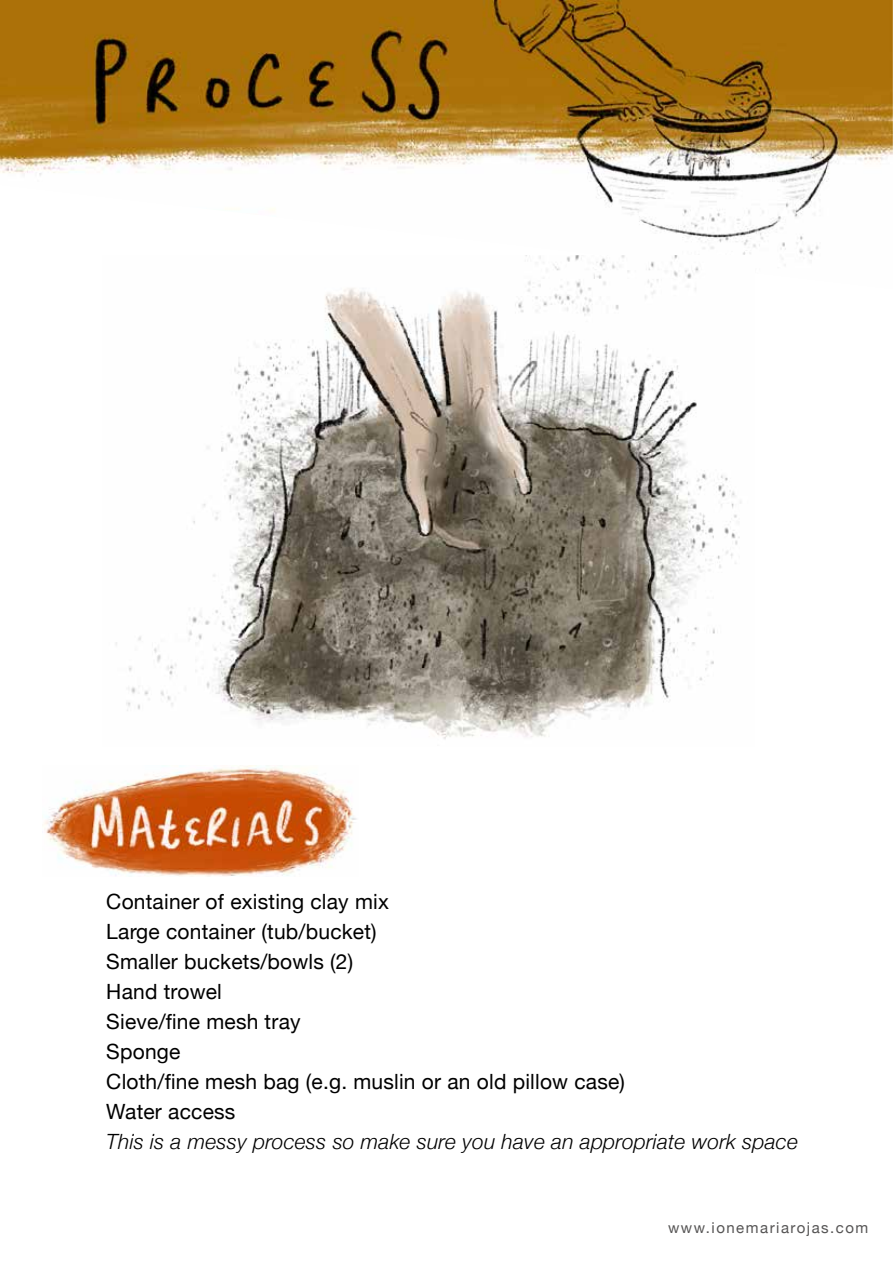
<style>
.page{position:relative;width:893px;height:1263px;background:#fff}
.page>*{position:absolute;margin:0;border:0;box-sizing:border-box;transform-origin:0 0}
.t1{font:21px/30px "Helvetica Neue";letter-spacing:.01em;color:#000}
.t2{font:italic 300 21px "Helvetica Neue";letter-spacing:.01em;color:#000}
.t3{font:15px "Helvetica Neue";letter-spacing:.1em;color:#555454}
</style>
<div class="page">
<img style="left:0;top:0;width:893px;height:266px">
<img style="left:43px;top:765px;width:313px;height:112px">
<img style="left:102px;top:255px;width:653px;height:484px">
<p class="t1" style="left:106px;top:887px;width:520px">Container of existing clay mix<br>Large container (tub/bucket)<br>Smaller buckets/bowls (2)<br>Hand trowel<br>Sieve/fine mesh tray<br>Sponge<br>Cloth/fine mesh bag (e.g. muslin or an old pillow case)<br>Water access</p>
<p class="t2" style="left:106px;top:1125px;width:693px">This is a messy process so make sure you have an appropriate work space</p>
<p class="t3" style="left:668px;top:1217px;width:202px">www.ionemariarojas.com</p>
</div>
